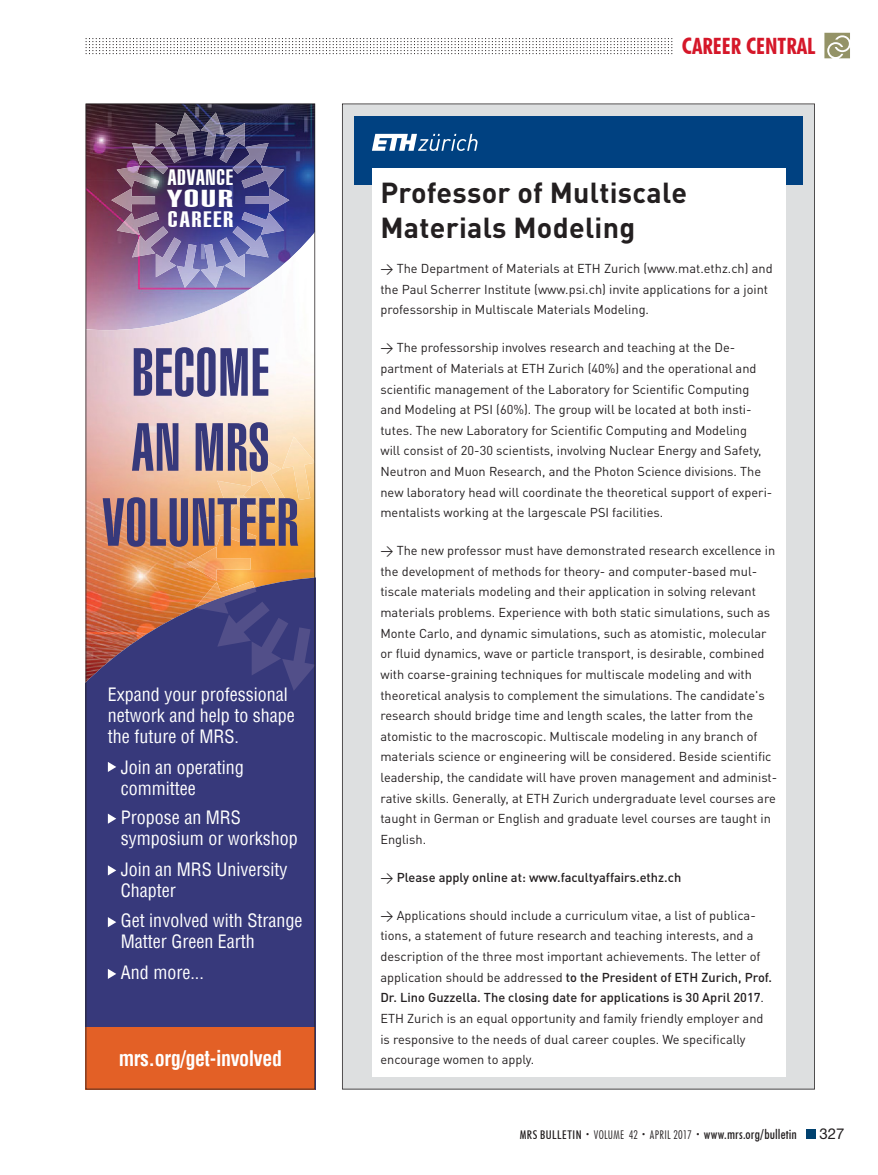
<style>
.page{position:relative;width:878px;height:1175px;background:#fff}
.page>*{position:absolute;margin:0;border:0;box-sizing:border-box;transform-origin:0 0}
.t1{font:900 extra-condensed 66px/75px "Swiss 911 BT";letter-spacing:.02em;color:#37397b;text-align:center}
.t2{font:700 28.65px/35px "DIN Pro";letter-spacing:.01em;color:#231f20}
.t3{font:900 extra-condensed 24px "Swiss 911 BT";color:#fff;scale:1.95 1}
.t4{font:700 condensed 22.5px "Futura BT";color:#d51729}
.t5{font:900 extra-condensed 21.75px "Swiss 911 BT";letter-spacing:.03em;color:#fff;scale:1.22 1}
.t6{font:900 extra-condensed 21.75px "Swiss 911 BT";letter-spacing:.03em;color:#fff;scale:1.41 1}
.t7{font:700 condensed 21px "Helvetica";letter-spacing:-.02em;color:#fff;scale:.95 1}
.t8{font:condensed 18px/21px "Helvetica";color:#fff}
.t9{font:15px "Helvetica Neue LT Std";color:#231f20}
.t10{font:500 condensed 13.5px "Futura BT";letter-spacing:.01em;color:#231f20}
.t11{font:12.75px/20.5px "DIN Pro";color:#231f20}
.t12{font:500 12.75px "DIN Pro";color:#231f20}
.s1{font-weight:400}
.s2{font-weight:500}
.s3{font-size:12px}
.s4{font-weight:300;font-size:7.5px}
.s5{font-weight:300;font-size:12px}
</style>
<div class="page">
<div style="left:806px;top:1130px;width:9px;height:8px;background:#00416f"></div>
<svg style="left:86px;top:38px;width:586px;height:16px"></svg>
<svg style="left:824px;top:33px;width:26px;height:25px"></svg>
<img style="left:86px;top:104px;width:229px;height:985px">
<svg style="left:342px;top:104px;width:472px;height:985px"></svg>
<h3 class="t5" style="left:168px;top:165px;width:55px">ADVANCE</h3>
<h3 class="t3" style="left:168px;top:186px;width:35px">YOUR</h3>
<h3 class="t6" style="left:168px;top:208px;width:48px">CAREER</h3>
<h1 class="t1" style="left:103px;top:336px;width:197px">BECOME<br>AN MRS<br>VOLUNTEER</h1>
<h3 class="t8" style="left:108px;top:683px;width:188px">Expand your professional network and help to shape the future of MRS.</h3>
<h3 class="t8" style="left:121px;top:756px;width:124px">Join an operating committee</h3>
<h3 class="t8" style="left:121px;top:806px;width:178px">Propose an MRS symposium or workshop</h3>
<h3 class="t8" style="left:121px;top:858px;width:168px">Join an MRS University<br>Chapter</h3>
<h3 class="t8" style="left:121px;top:910px;width:183px">Get involved with Strange<br>Matter Green Earth</h3>
<h3 class="t8" style="left:121px;top:961px;width:84px">And more...</h3>
<h3 class="t7" style="left:119px;top:1044px;width:173px">mrs.org/get-involved</h3>
<h3 class="t4" style="left:681px;top:32px;width:135px">CAREER CENTRAL</h3>
<h2 class="t2" style="left:380px;top:178px;width:308px">Professor of Multiscale<br>Materials Modeling</h2>
<p class="t11" style="left:380px;top:260px;width:394px">→ The Department of Materials at ETH Zurich (www.mat.ethz.ch) and the Paul Scherrer Institute (www.psi.ch) invite applications for a joint professorship in Multiscale Materials Modeling.</p>
<p class="t11" style="left:380px;top:339px;width:393px">→ The professorship involves research and teaching at the De&shy;partment of Materials at ETH Zurich (40%) and the operational and scientific management of the Laboratory for Scientific Computing and Modeling at PSI (60%). The group will be located at both insti&shy;tutes. The new Laboratory for Scientific Computing and Modeling<br>will consist of 20-30 scientists, involving Nuclear Energy and Safety, Neutron and Muon Research, and the Photon Science divisions. The new laboratory head will coordinate the theoretical support of experi&shy;mentalists working at the largescale PSI facilities.</p>
<p class="t11" style="left:380px;top:542px;width:398px">→ The new professor must have demonstrated research excellence in the development of methods for theory- and computer-based mul&shy;tiscale materials modeling and their application in solving relevant materials problems. Experience with both static simulations, such as Monte Carlo, and dynamic simulations, such as atomistic, molecular or fluid dynamics, wave or particle transport, is desirable, combined with coarse-graining techniques for multiscale modeling and with theoretical analysis to complement the simulations. The candidate's research should bridge time and length scales, the latter from the atomistic to the macroscopic. Multiscale modeling in any branch of materials science or engineering will be considered. Beside scientific leadership, the candidate will have proven management and administ&shy;rative skills. Generally, at ETH Zurich undergraduate level courses are taught in German or English and graduate level courses are taught in English.</p>
<p class="t12" style="left:380px;top:872px;width:302px"><span class="s1">→</span> Please apply online at: www.facultyaffairs.ethz.ch</p>
<p class="t11" style="left:380px;top:906px;width:393px">→ Applications should include a curriculum vitae, a list of publica&shy;tions, a statement of future research and teaching interests, and a description of the three most important achievements. The letter of application should be addressed <span class="s2">to the President of ETH Zurich, Prof.<br>Dr. Lino Guzzella. The closing date for applications is 30 April 2017</span>.<br>ETH Zurich is an equal opportunity and family friendly employer and is responsive to the needs of dual career couples. We specifically encourage women to apply.</p>
<p class="t10" style="left:519px;top:1126px;width:279px"><span class="s3">MRS BULLETIN</span> <span class="s4">•</span> <span class="s5">VOLUME 42</span> <span class="s4">•</span> <span class="s5">APRIL 2017</span> <span class="s4">•</span> www.mrs.org/bulletin</p>
<p class="t9" style="left:819px;top:1128px;width:27px">327</p>
</div>
